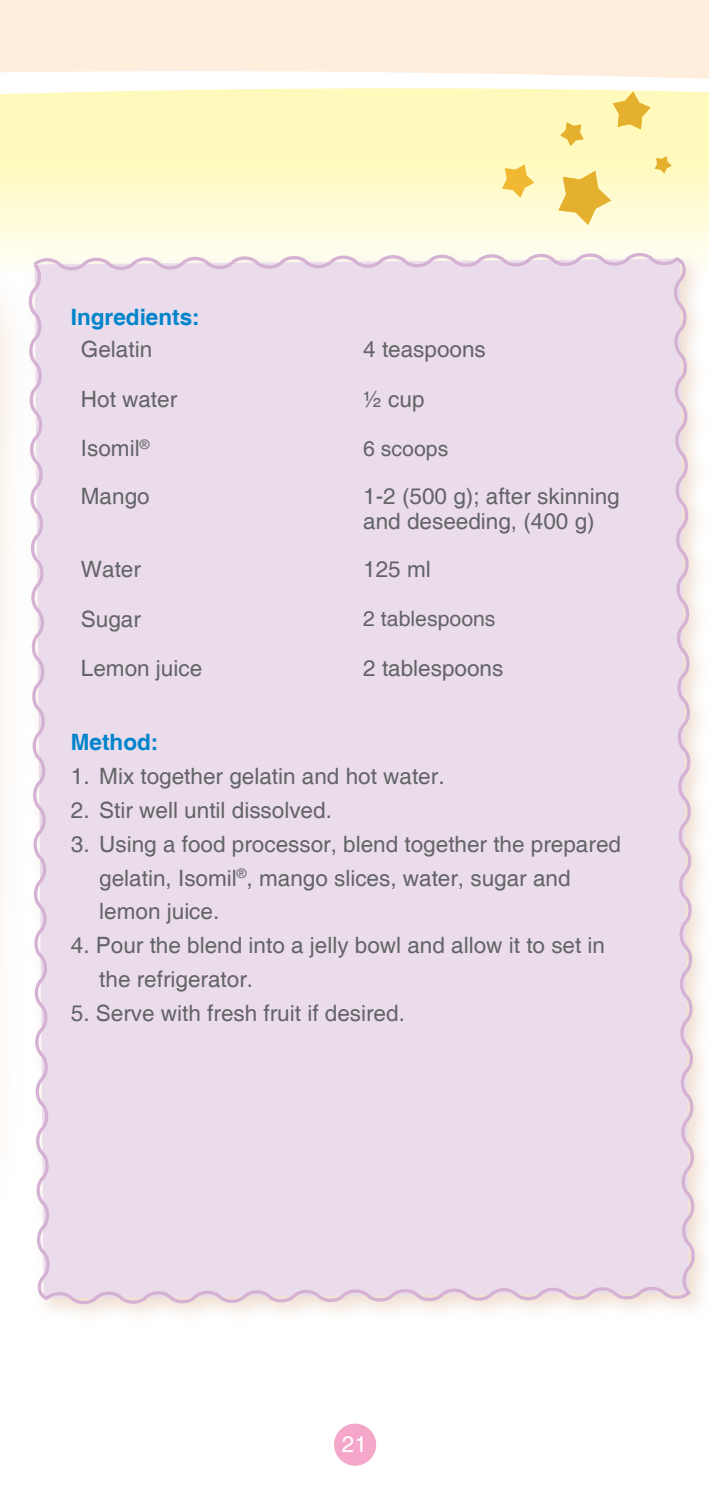
<style>
.page{position:relative;width:709px;height:1489px;background:#fff}
.page>*{position:absolute;margin:0;border:0;box-sizing:border-box;transform-origin:0 0}
.t1{font:22.5px/33.8px "Helvetica";color:#636466}
.t2{font:700 22.5px "Helvetica";color:#0084cb}
.t3{font:22.5px "Helvetica";color:#fff}
.t4{font:21.25px "Helvetica";color:#636466}
</style>
<div class="page">
<div style="left:334px;top:1423px;width:42px;height:42px;background:#f5a7c9;border-radius:50%"></div>
<svg style="left:0;top:140px;width:709px;height:112px;background:#fffbcd"></svg>
<div style="left:20px;top:244px;width:689px;height:1082px;background:#ebd5c3;opacity:.75"></div>
<div style="left:24px;top:248px;width:675px;height:1060px;background:#ebdcec"></div>
<div style="left:0;top:252px;width:33px;height:968px;background:#fefdfc"></div>
<div style="left:0;top:103px;width:709px;height:37px;background:#fffabc"></div>
<svg style="left:0;top:0;width:709px;height:103px;fill:#ffeddd"></svg>
<svg style="left:613px;top:91px;width:37px;height:38px"></svg>
<svg style="left:560px;top:122px;width:23px;height:24px"></svg>
<svg style="left:558px;top:171px;width:53px;height:54px;background:#f2d47d"></svg>
<svg style="left:502px;top:164px;width:32px;height:34px"></svg>
<svg style="left:654px;top:156px;width:17px;height:18px"></svg>
<p class="t2" style="left:71px;top:303px;width:130px">Ingredients:</p>
<p class="t1" style="left:81px;top:333px;width:73px">Gelatin</p>
<p class="t1" style="left:363px;top:333px;width:124px">4 teaspoons</p>
<p class="t1" style="left:81px;top:383px;width:98px">Hot water</p>
<p class="t1" style="left:363px;top:383px;width:63px">½ cup</p>
<p class="t1" style="left:81px;top:432px;width:70px">Isomil<sup>®</sup></p>
<p class="t4" style="left:363px;top:436px;width:87px">6 scoops</p>
<p class="t1" style="left:81px;top:479px;width:70px">Mango</p>
<p class="t1" style="left:363px;top:484px;width:258px;line-height:25px">1 -2 (500 g); after skinning and deseeding, (400 g)</p>
<p class="t1" style="left:81px;top:553px;width:62px">Water</p>
<p class="t1" style="left:363px;top:553px;width:69px">1 25 ml</p>
<p class="t1" style="left:81px;top:602px;width:62px">Sugar</p>
<p class="t4" style="left:363px;top:606px;width:134px">2 tablespoons</p>
<p class="t1" style="left:81px;top:652px;width:123px">Lemon juice</p>
<p class="t1" style="left:363px;top:652px;width:142px">2 tablespoons</p>
<p class="t2" style="left:71px;top:728px;width:89px">Method:</p>
<p class="t1" style="left:71px;top:760px;width:375px">1 . Mix together gelatin and hot water.</p>
<p class="t1" style="left:71px;top:794px;width:262px">2. Stir well until dissolved.</p>
<p class="t1" style="left:99px;top:827px;width:523px;text-indent:-28px">3. Using a food processor, blend together the prepared gelatin, Isomil<sup>®</sup>, mango slices, water, sugar and lemon juice.</p>
<p class="t1" style="left:99px;top:929px;width:507px;text-indent:-28px">4. Pour the blend into a jelly bowl and allow it to set in the refrigerator.</p>
<p class="t1" style="left:71px;top:996px;width:335px">5. Serve with fresh fruit if desired.</p>
<p class="t3" style="left:342px;top:1430px;width:20px">21</p>
</div>
